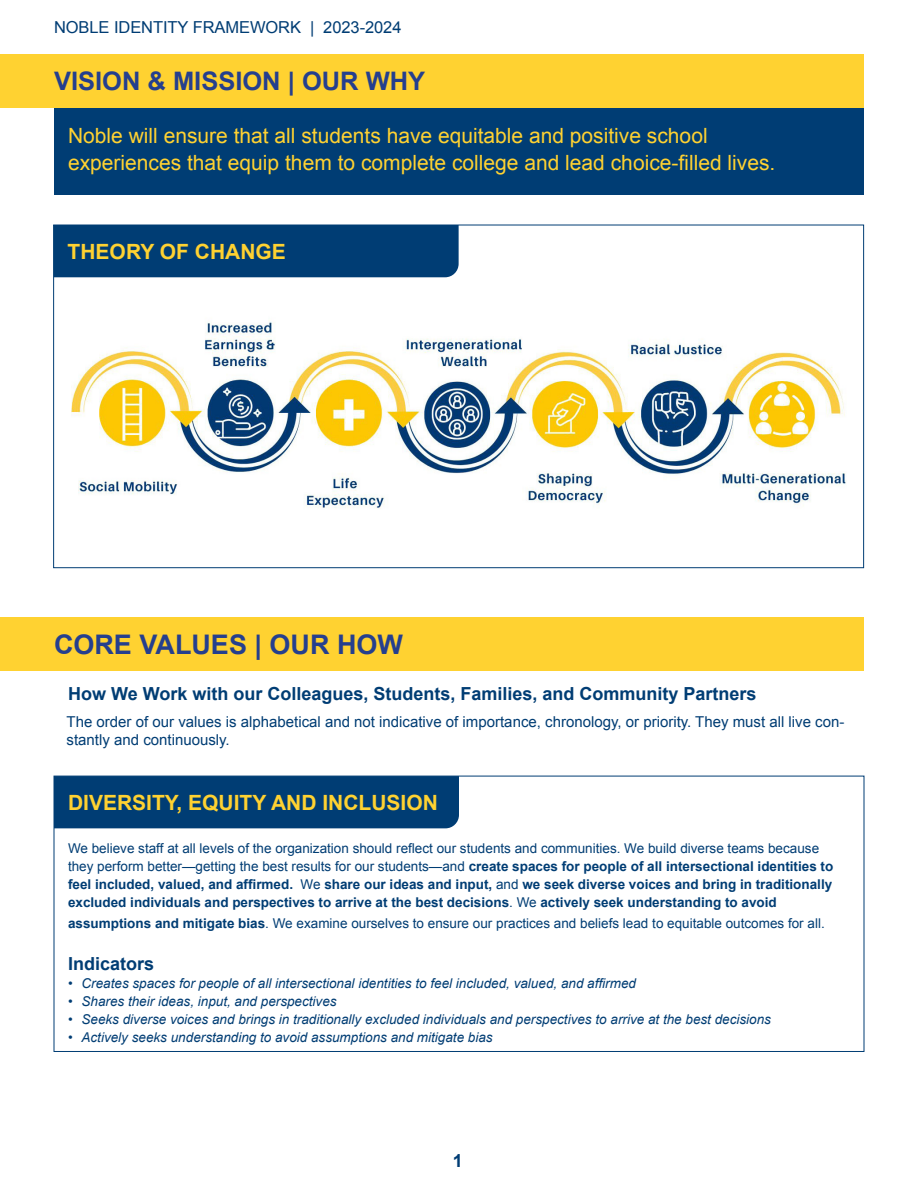
<style>
.page{position:relative;width:918px;height:1188px;background:#fff}
.page>*{position:absolute;margin:0;border:0;box-sizing:border-box;transform-origin:0 0}
.t1{font:700 27px "Arial";color:#253f8e}
.t2{font:700 25.5px "Arial";color:#253f8e}
.t3{font:21px/27px "Arial";color:#ffd231}
.t4{font:700 21px "Arial";color:#ffd231}
.t5{font:700 18px "Arial";color:#003d74}
.t6{font:16.5px "Arial";letter-spacing:-.005em;color:#003d74}
.t7{font:15px/18px "Arial";color:#003d74}
.t8{font:700 13.5px/18px "Arial";color:#003d74}
.t9{font:italic 13.5px "Arial";color:#003d74}
.t10{font:13.5px "Arial";color:#003d74}
.s1{font-weight:400}
.s2{font-weight:700}
.s3{font-style:normal}
</style>
<div class="page">
<div style="left:54px;top:107px;width:810px;height:87px;background:#003d74"></div>
<div style="left:0;top:54px;width:864px;height:54px;background:#ffd231"></div>
<div style="left:0;top:617px;width:864px;height:54px;background:#ffd231"></div>
<div style="left:54px;top:776px;width:405px;height:52px;background:#003d74"></div>
<div style="left:54px;top:225px;width:405px;height:52px;background:#003d74"></div>
<img style="left:71px;top:320px;width:776px;height:189px">
<p class="t6" style="left:54px;top:16px;width:349px">NOBLE IDENTITY FRAMEWORK | 2023-2024</p>
<p class="t2" style="left:54px;top:65px;width:373px">VISION &amp; MISSION | OUR WHY</p>
<p class="t3" style="left:68px;top:123px;width:709px">Noble will ensure that all students have equitable and positive school experiences that equip them to complete college and lead choice-filled lives.</p>
<p class="t4" style="left:68px;top:238px;width:220px">THEORY OF CHANGE</p>
<p class="t1" style="left:54px;top:627px;width:351px">CORE VALUES | OUR HOW</p>
<p class="t5" style="left:68px;top:682px;width:690px">How We Work with our Colleagues, Students, Families, and Community Partners</p>
<p class="t7" style="left:67px;top:713px;width:779px">The order of our values is alphabetical and not indicative of importance, chronology, or priority. They must all live con&shy;stantly and continuously.</p>
<p class="t4" style="left:68px;top:789px;width:371px">DIVERSITY, EQUITY AND INCLUSION</p>
<p class="t8" style="left:68px;top:840px;width:767px"><span class="s1">We believe staff at all levels of the organization should reflect our students and communities. We build diverse teams because they perform better—getting the best results for our students—and</span> create spaces for people of all intersectional identities to feel included, valued, and affirmed. <span class="s1">We</span> share our ideas and input, <span class="s1">and</span> we seek diverse voices and bring in traditionally excluded individuals and perspectives to arrive at the best decisions<span class="s1">. We</span> actively seek understanding to avoid</p>
<p class="t10" style="left:68px;top:914px;width:758px"><span class="s2">assumptions and mitigate bias</span>. We examine ourselves to ensure our practices and beliefs lead to equitable outcomes for all.</p>
<p class="t5" style="left:68px;top:952px;width:88px">Indicators</p>
<p class="t9" style="left:68px;top:974px;width:570px">• Creates spaces for people of all intersectional identities to feel included, valued, and affirmed</p>
<p class="t9" style="left:68px;top:992px;width:270px">• Shares their ideas, input, and perspectives</p>
<p class="t9" style="left:68px;top:1010px;width:705px"><span class="s3">•</span> Seeks diverse voices and brings in traditionally excluded individuals and perspectives to arrive at the best decisions</p>
<p class="t9" style="left:68px;top:1028px;width:426px">• Actively seeks understanding to avoid assumptions and mitigate bias</p>
<p class="t5" style="left:453px;top:1149px;width:12px">1</p>
</div>
